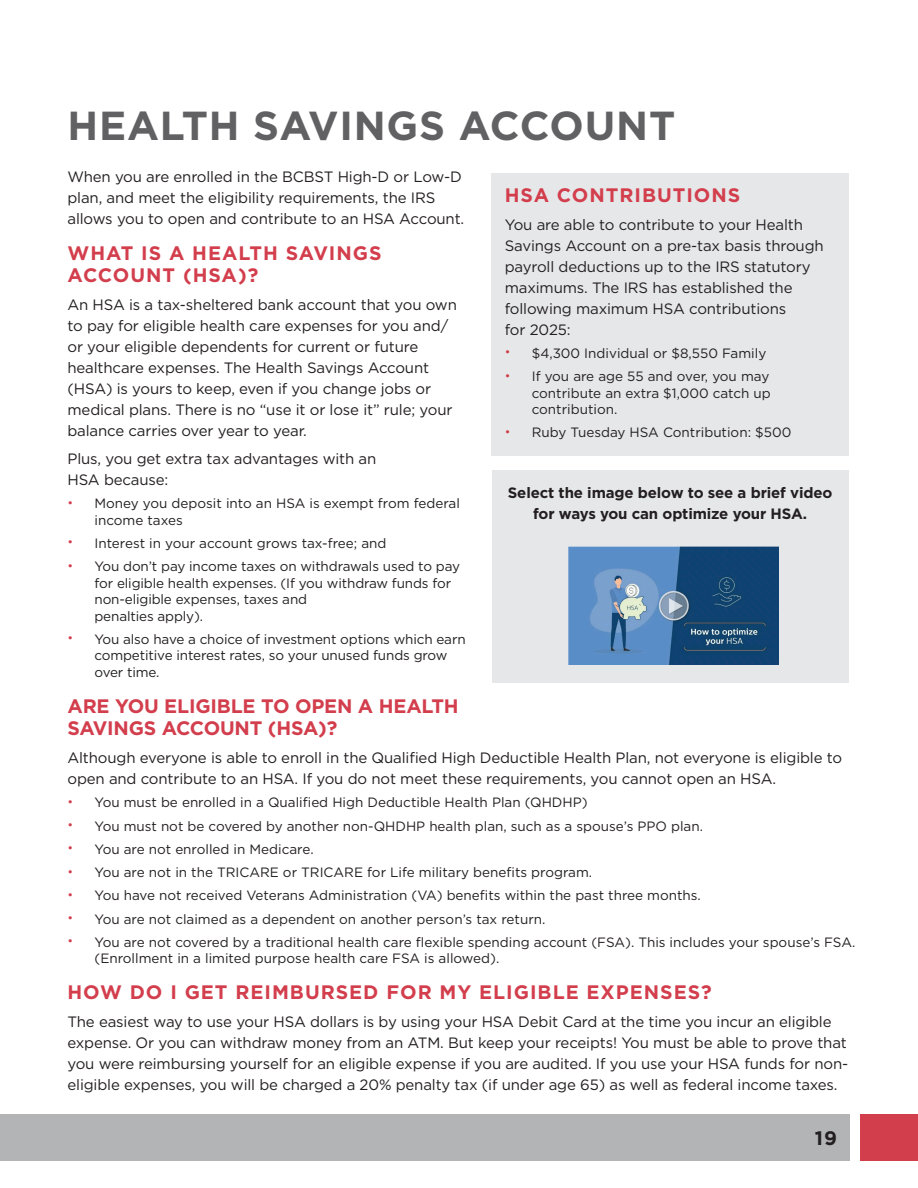
<style>
.page{position:relative;width:918px;height:1188px;background:#fff}
.page>*{position:absolute;margin:0;border:0;box-sizing:border-box;transform-origin:0 0}
.Heading_1{font:700 40.5px "Gotham";letter-spacing:.02em;color:#616164}
.Subheading_1{font:700 19.5px/22.5px "Gotham";letter-spacing:.05em;color:#d33e4d}
.Subheading_1-2{font:700 19.5px/22.5px "Gotham";letter-spacing:-.01em;color:#d33e4d}
.t1{font:700 19.5px "Gotham";color:#231f20}
.Body_Text{font:15px/21px "Gotham";letter-spacing:-.01em;color:#231f20}
.body_text{font:15px/21px "Gotham";letter-spacing:-.01em;color:#231f20}
.Body_Text_Center{font:700 15px/21px "Gotham";letter-spacing:-.01em;color:#231f20;text-align:center}
.t2{font:13.5px/16.5px "Gotham";color:#231f20}
.s1{font-size:12px;color:#d33e4d}
</style>
<div class="page">
<div style="left:860px;top:1115px;width:58px;height:46px;background:#d33e4d"></div>
<div style="left:0;top:1115px;width:850px;height:46px;background:#b2b4b5"></div>
<div style="left:491px;top:173px;width:358px;height:283px;background:#e6e7e9"></div>
<div style="left:492px;top:470px;width:356px;height:213px;background:#e6e7e9"></div>
<img style="left:569px;top:546px;width:210px;height:119px">
<p class="Heading_1" style="left:68px;top:99px;width:609px">HEALTH SAVINGS ACCOUNT</p>
<p class="Body_Text" style="left:68px;top:166px;width:398px">When you are enrolled in the BCBST High-D or Low-D plan, and meet the eligibility requirements, the IRS allows you to open and contribute to an HSA Account.</p>
<p class="Subheading_1" style="left:68px;top:242px;width:316px">WHAT IS A HEALTH SAVINGS<br>ACCOUNT (HSA)?</p>
<p class="Body_Text" style="left:68px;top:294px;width:391px">An HSA is a tax-sheltered bank account that you own to pay for eligible health care expenses for you and/ or your eligible dependents for current or future healthcare expenses. The Health Savings Account (HSA) is yours to keep, even if you change jobs or medical plans. There is no “use it or lose it” rule; your balance carries over year to year.</p>
<p class="Body_Text" style="left:68px;top:448px;width:310px">Plus, you get extra tax advantages with an<br>HSA because:</p>
<p class="t2" style="left:94px;top:495px;width:367px;text-indent:-27px"><span class="s1">•</span> Money you deposit into an HSA is exempt from federal income taxes</p>
<p class="t2" style="left:68px;top:535px;width:321px"><span class="s1">•</span> Interest in your account grows tax-free; and</p>
<p class="t2" style="left:94px;top:558px;width:367px;text-indent:-27px"><span class="s1">•</span> You don’t pay income taxes on withdrawals used to pay for eligible health expenses. (If you withdraw funds for non-eligible expenses, taxes and<br>penalties apply).</p>
<p class="t2" style="left:94px;top:631px;width:373px;text-indent:-27px"><span class="s1">•</span> You also have a choice of investment options which earn competitive interest rates, so your unused funds grow over time.</p>
<p class="Subheading_1-2" style="left:68px;top:695px;width:393px">ARE YOU ELIGIBLE TO OPEN A HEALTH<br>SAVINGS ACCOUNT (HSA)?</p>
<p class="Body_Text" style="left:68px;top:747px;width:776px">Although everyone is able to enroll in the Qualified High Deductible Health Plan, not everyone is eligible to open and contribute to an HSA. If you do not meet these requirements, you cannot open an HSA.</p>
<p class="t2" style="left:68px;top:794px;width:522px"><span class="s1">•</span> You must be enrolled in a Qualified High Deductible Health Plan (QHDHP)</p>
<p class="t2" style="left:68px;top:817px;width:637px"><span class="s1">•</span> You must not be covered by another non-QHDHP health plan, such as a spouse’s PPO plan.</p>
<p class="t2" style="left:68px;top:841px;width:248px"><span class="s1">•</span> You are not enrolled in Medicare.</p>
<p class="t2" style="left:68px;top:864px;width:526px"><span class="s1">•</span> You are not in the TRICARE or TRICARE for Life military benefits program.</p>
<p class="t2" style="left:68px;top:887px;width:635px"><span class="s1">•</span> You have not received Veterans Administration (VA) benefits within the past three months.</p>
<p class="t2" style="left:68px;top:910px;width:479px"><span class="s1">•</span> You are not claimed as a dependent on another person’s tax return.</p>
<p class="t2" style="left:94px;top:934px;width:762px;text-indent:-27px"><span class="s1">•</span> You are not covered by a traditional health care flexible spending account (FSA). This includes your spouse’s FSA. (Enrollment in a limited purpose health care FSA is allowed).</p>
<p class="Subheading_1" style="left:68px;top:981px;width:646px">HOW DO I GET REIMBURSED FOR MY ELIGIBLE EXPENSES?</p>
<p class="Body_Text" style="left:68px;top:1011px;width:782px">The easiest way to use your HSA dollars is by using your HSA Debit Card at the time you incur an eligible expense. Or you can withdraw money from an ATM. But keep your receipts! You must be able to prove that you were reimbursing yourself for an eligible expense if you are audited. If you use your HSA funds for non&shy;eligible expenses, you will be charged a 20% penalty tax (if under age 65) as well as federal income taxes.</p>
<p class="Subheading_1" style="left:505px;top:184px;width:237px">HSA CONTRIBUTIONS</p>
<p class="body_text" style="left:505px;top:214px;width:321px">You are able to contribute to your Health Savings Account on a pre-tax basis through payroll deductions up to the IRS statutory maximums. The IRS has established the following maximum HSA contributions<br>for 2025:</p>
<p class="t2" style="left:505px;top:345px;width:263px"><span class="s1">•</span> $4,300 Individual or $8,550 Family</p>
<p class="t2" style="left:532px;top:368px;width:241px;text-align:justify;text-indent:-27px"><span class="s1">•</span> If you are age 55 and over, you may contribute an extra $1,000 catch up contribution.</p>
<p class="t2" style="left:505px;top:424px;width:288px"><span class="s1">•</span> Ruby Tuesday HSA Contribution: $500</p>
<p class="Body_Text_Center" style="left:508px;top:482px;width:326px">Select the image below to see a brief video for ways you can optimize your HSA.</p>
<h2 class="t1" style="left:815px;top:1125px;width:24px">19</h2>
</div>
